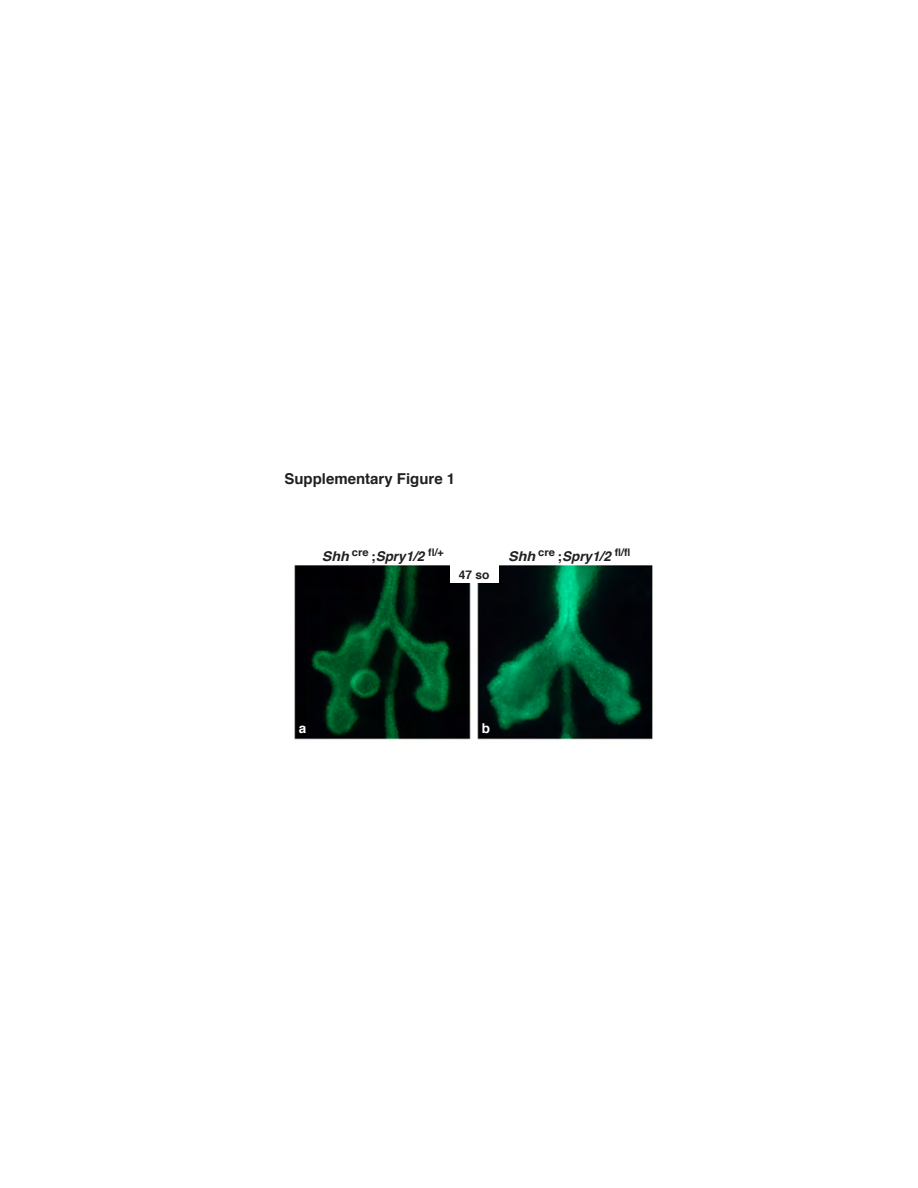
<style>
.page{position:relative;width:918px;height:1188px;background:#fff}
.page>*{position:absolute;margin:0;border:0;box-sizing:border-box;transform-origin:0 0}
.t1{font:700 15px "Helvetica";color:#231f20}
.t2{font:italic 700 13.5px "Helvetica";color:#231f20}
.t3{font:italic 700 13.5px "Helvetica";color:#231f20;scale:1.06 1}
.t4{font:700 13.5px "Helvetica";color:#fff}
.t5{font:700 12px "Helvetica";color:#231f20}
.t6{font:700 10.5px "Helvetica";color:#231f20;scale:1.06 1}
.s1{font-style:normal}
</style>
<div class="page">
<img style="left:294px;top:565px;width:359px;height:175px">
<div style="left:450px;top:565px;width:48px;height:18px;background:#fff"></div>
<p class="t1" style="left:284px;top:467px;width:172px">Supplementary Figure 1</p>
<p class="t3" style="left:322px;top:545px;width:27px">Shh</p>
<p class="t2" style="left:371px;top:545px;width:74px"><span class="s1">;</span>Spry1/2 <sup>fl/+</sup></p>
<p class="t6" style="left:352px;top:544px;width:17px">cre</p>
<p class="t5" style="left:459px;top:565px;width:32px">47 so</p>
<p class="t3" style="left:508px;top:545px;width:27px">Shh</p>
<p class="t2" style="left:558px;top:545px;width:74px"><span class="s1">;</span>Spry1/2 <sup>fl/fl</sup></p>
<p class="t6" style="left:538px;top:544px;width:17px">cre</p>
<p class="t4" style="left:299px;top:717px;width:9px">a</p>
<p class="t4" style="left:482px;top:717px;width:10px">b</p>
</div>
